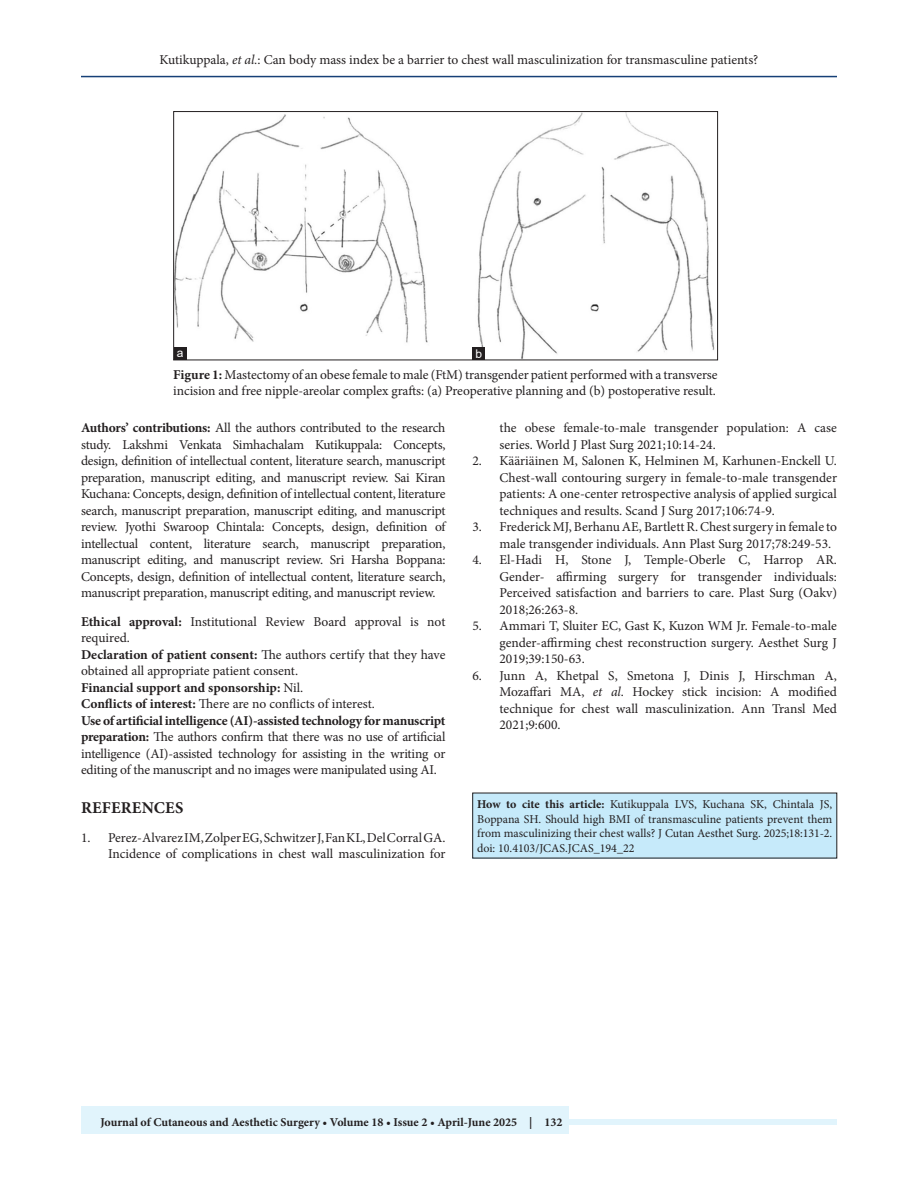
<style>
.page{position:relative;width:918px;height:1188px;background:#fff}
.page>*{position:absolute;margin:0;border:0;box-sizing:border-box;transform-origin:0 0}
.t1{font:700 16.5px "Minion Pro";letter-spacing:.01em;color:#231f20}
.REF{font:13.5px/16.5px "Minion Pro";color:#231f20;text-align:justify}
.TX_CLX_HEADING{font:13.5px/16.5px "Minion Pro";letter-spacing:-.005em;color:#231f20;text-align:justify}
.TX_CLX{font:13.5px/16.5px "Minion Pro";letter-spacing:-.02em;color:#231f20;text-align:justify}
.FGC{font:13.5px/16.5px "Minion Pro";letter-spacing:-.005em;color:#231f20}
.TX_CLX_NO_SPACE{font:13.5px/16.5px "Minion Pro";letter-spacing:-.005em;color:#231f20}
.TX_CLX_NO_SPACE-2{font:700 13.5px "Minion Pro";color:#231f20}
.HTC{font:12px/14.4px "Minion Pro";letter-spacing:-.005em;color:#231f20;text-align:justify}
.JF{font:700 12px "Minion Pro";color:#231f20}
.LABEL{font:12px "Arial";color:#fff}
.s1{font-style:italic}
.s2{font-weight:700}
.s3{font-weight:400}
</style>
<div class="page">
<hr style="left:81px;top:76px;width:756px;height:1px;background:#164077">
<div style="left:81px;top:1119px;width:756px;height:6px;background:#e1f4fc"></div>
<div style="left:81px;top:1106px;width:487px;height:28px;background:#e1f4fc"></div>
<div style="left:473px;top:793px;width:364px;height:65px;background:#c6eafa"></div>
<img style="left:175px;top:113px;width:540px;height:245px">
<div style="left:173px;top:111px;width:545px;height:249px;border:1px solid #231f20"></div>
<div style="left:472px;top:347px;width:13px;height:13px;background:#231f20"></div>
<div style="left:174px;top:347px;width:12px;height:13px;background:#231f20"></div>
<p class="TX_CLX_HEADING" style="left:160px;top:51px;width:600px">Kutikuppala, <span class="s1">et al.</span>: Can body mass index be a barrier to chest wall masculinization for transmasculine patients?</p>
<p class="LABEL" style="left:177px;top:344px;width:8px">a</p>
<p class="LABEL" style="left:476px;top:345px;width:8px">b</p>
<p class="FGC" style="left:173px;top:366px;width:546px"><span class="s2">Figure 1:</span> Mastectomy of an obese female to male (FtM) transgender patient performed with a transverse incision and free nipple-areolar complex grafts: (a) Preoperative planning and (b) postoperative result.</p>
<p class="TX_CLX_HEADING" style="left:81px;top:420px;width:366px"><span class="s2">Authors’ contributions:</span> All the authors contributed to the research study. Lakshmi Venkata Simhachalam Kutikuppala: Concepts, design, definition of intellectual content, literature search, manuscript preparation, manuscript editing, and manuscript review. Sai Kiran Kuchana: Concepts, design, definition of intellectual content, literature search, manuscript preparation, manuscript editing, and manuscript review. Jyothi Swaroop Chintala: Concepts, design, definition of intellectual content, literature search, manuscript preparation, manuscript editing, and manuscript review. Sri Harsha Boppana:<br>Concepts, design, definition of intellectual content, literature search, manuscript preparation, manuscript editing, and manuscript review.</p>
<p class="TX_CLX_HEADING" style="left:81px;top:613px;width:366px"><span class="s2">Ethical approval:</span> Institutional Review Board approval is not required.</p>
<p class="TX_CLX_NO_SPACE" style="left:81px;top:646px;width:366px"><span class="s2">Declaration of patient consent:</span> The authors certify that they have obtained all appropriate patient consent.</p>
<p class="TX_CLX_NO_SPACE-2" style="left:81px;top:678px;width:224px">Financial support and sponsorship: <span class="s3">Nil.</span></p>
<p class="TX_CLX_NO_SPACE" style="left:81px;top:696px;width:295px"><span class="s2">Conflicts of interest:</span> There are no conflicts of interest.</p>
<p class="TX_CLX" style="left:81px;top:712px;width:366px"><span class="s2">Use of artificial intelligence (AI)-assisted technology for manuscript preparation:</span> The authors confirm that there was no use of artificial intelligence (AI)-assisted technology for assisting in the writing or editing of the manuscript and no images were manipulated using AI.</p>
<h1 class="t1" style="left:81px;top:796px;width:104px">REFERENCES</h1>
<p class="REF" style="left:81px;top:829px;width:366px;text-align:right">1. Perez-Alvarez IM, Zolper EG, Schwitzer J, Fan KL, Del Corral GA.<br>Incidence of complications in chest wall masculinization for</p>
<p class="REF" style="left:500px;top:420px;width:339px">the obese female-to-male transgender population: A case series. World J Plast Surg 2021;10:14-24.</p>
<p class="REF" style="left:500px;top:453px;width:339px;text-indent:-27px">2. Kääriäinen M, Salonen K, Helminen M, Karhunen-Enckell U.<br>Chest-wall contouring surgery in female-to-male transgender patients: A one-center retrospective analysis of applied surgical techniques and results. Scand J Surg 2017;106:74-9.</p>
<p class="REF" style="left:500px;top:519px;width:339px;text-indent:-27px">3. Frederick MJ, Berhanu AE, Bartlett R. Chest surgery in female to male transgender individuals. Ann Plast Surg 2017;78:249-53.</p>
<p class="REF" style="left:500px;top:552px;width:339px;text-indent:-27px">4. El-Hadi H, Stone J, Temple-Oberle C, Harrop AR.<br>Gender- affirming surgery for transgender individuals:<br>Perceived satisfaction and barriers to care. Plast Surg (Oakv)<br>2018;26:263-8.</p>
<p class="REF" style="left:500px;top:618px;width:339px;text-indent:-27px">5. Ammari T, Sluiter EC, Gast K, Kuzon WM Jr. Female-to-male gender-affirming chest reconstruction surgery. Aesthet Surg J 2019;39:150-63.</p>
<p class="REF" style="left:500px;top:667px;width:339px;text-indent:-27px">6. Junn A, Khetpal S, Smetona J, Dinis J, Hirschman A, Mozaffari MA, <span class="s1">et al</span>. Hockey stick incision: A modified technique for chest wall masculinization. Ann Transl Med 2021;9:600.</p>
<p class="HTC" style="left:477px;top:797px;width:357px"><span class="s2">How to cite this article:</span> Kutikuppala LVS, Kuchana SK, Chintala JS, Boppana SH. Should high BMI of transmasculine patients prevent them from masculinizing their chest walls? J Cutan Aesthet Surg. 2025;18:131-2. doi: 10.4103/JCAS.JCAS_194_22</p>
<p class="JF" style="left:100px;top:1113px;width:463px">Journal of Cutaneous and Aesthetic Surgery • Volume 18 • Issue 2 • April-June 2025 | 132</p>
</div>
